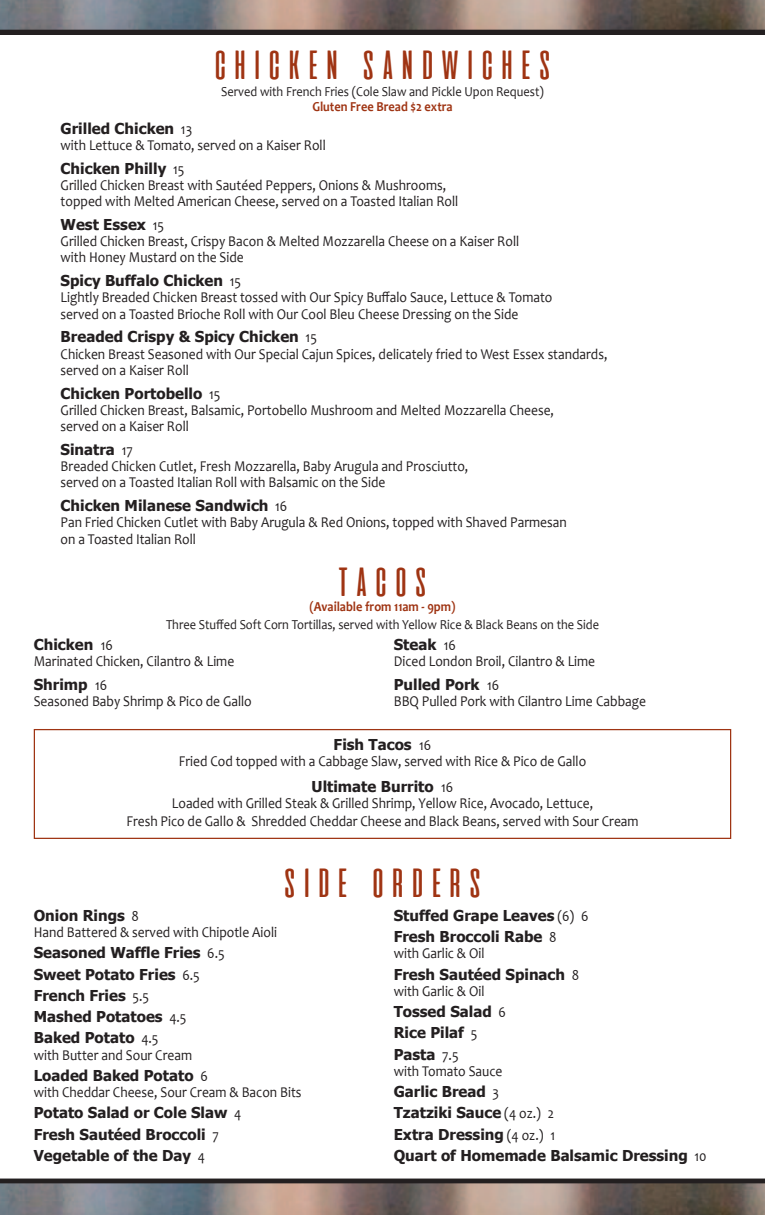
<style>
.page{position:relative;width:765px;height:1215px;background:#fff}
.page>*{position:absolute;margin:0;border:0;box-sizing:border-box;transform-origin:0 0}
.t1{font:40.5px "aliensandcows";color:#9f3413;scale:1.11 1}
.t2{font:15px/16.2px "Candara";color:#231f20;scale:.9 1}
.t3{font:700 15px/21.2px "Tahoma";color:#231f20}
.t4{font:13.75px "Candara";color:#231f20;scale:.9 1}
.t5{font:700 13.75px "Candara";color:#9f3413;scale:.9 1}
.s1{font-family:"Candara";font-weight:400}
</style>
<div class="page">
<img style="left:0;top:0;width:765px;height:30px">
<img style="left:0;top:1183px;width:765px;height:32px">
<div style="left:0;top:30px;width:765px;height:5px;background:#231f20"></div>
<hr style="left:0;top:1179px;width:765px;height:4px;background:#231f20">
<div style="left:34px;top:729px;width:697px;height:110px;border:1px solid #9f3413"></div>
<h1 class="t1" style="left:210px;top:41px;width:312px">CHICKEN SANDWICHES</h1>
<p class="t4" style="left:221px;top:83px;width:360px">Served with French Fries (Cole Slaw and Pickle Upon Request)</p>
<p class="t5" style="left:312px;top:98px;width:157px">Gluten Free Bread $2 extra</p>
<p class="t3" style="left:61px;top:117px;width:133px">Grilled Chicken <span class="s1">13</span></p>
<p class="t2" style="left:61px;top:137px;width:296px">with Lettuce &amp; Tomato, served on a Kaiser Roll</p>
<p class="t3" style="left:61px;top:157px;width:125px">Chicken Philly <span class="s1">15</span></p>
<p class="t2" style="left:61px;top:177px;width:443px">Grilled Chicken Breast with Sautéed Peppers, Onions &amp; Mushrooms, topped with Melted American Cheese, served on a Toasted Italian Roll</p>
<p class="t3" style="left:61px;top:213px;width:105px">West Essex <span class="s1">15</span></p>
<p class="t2" style="left:61px;top:233px;width:511px">Grilled Chicken Breast, Crispy Bacon &amp; Melted Mozzarella Cheese on a Kaiser Roll with Honey Mustard on the Side</p>
<p class="t3" style="left:61px;top:270px;width:182px">Spicy Buffalo Chicken <span class="s1">15</span></p>
<p class="t2" style="left:61px;top:289px;width:548px">Lightly Breaded Chicken Breast tossed with Our Spicy Buffalo Sauce, Lettuce &amp; Tomato served on a Toasted Brioche Roll with Our Cool Bleu Cheese Dressing on the Side</p>
<p class="t3" style="left:61px;top:326px;width:258px">Breaded Crispy &amp; Spicy Chicken <span class="s1">15</span></p>
<p class="t2" style="left:61px;top:345px;width:609px">Chicken Breast Seasoned with Our Special Cajun Spices, delicately fried to West Essex standards, served on a Kaiser Roll</p>
<p class="t3" style="left:61px;top:382px;width:161px">Chicken Portobello <span class="s1">15</span></p>
<p class="t2" style="left:61px;top:402px;width:550px">Grilled Chicken Breast, Balsamic, Portobello Mushroom and Melted Mozzarella Cheese, served on a Kaiser Roll</p>
<p class="t3" style="left:61px;top:438px;width:74px">Sinatra <span class="s1">17</span></p>
<p class="t2" style="left:61px;top:458px;width:454px">Breaded Chicken Cutlet, Fresh Mozzarella, Baby Arugula and Prosciutto, served on a Toasted Italian Roll with Balsamic on the Side</p>
<p class="t3" style="left:61px;top:495px;width:228px">Chicken Milanese Sandwich <span class="s1">16</span></p>
<p class="t2" style="left:61px;top:514px;width:564px">Pan Fried Chicken Cutlet with Baby Arugula &amp; Red Onions, topped with Shaved Parmesan on a Toasted Italian Roll</p>
<h1 class="t1" style="left:334px;top:559px;width:89px">TACOS</h1>
<p class="t5" style="left:310px;top:598px;width:164px">(Available from 11am ‐ 9pm)</p>
<p class="t4" style="left:166px;top:616px;width:483px">Three Stuffed Soft Corn Tortillas, served with Yellow Rice &amp; Black Beans on the Side</p>
<p class="t3" style="left:34px;top:634px;width:81px">Chicken <span class="s1">16</span></p>
<p class="t2" style="left:34px;top:653px;width:224px">Marinated Chicken, Cilantro &amp; Lime</p>
<p class="t3" style="left:34px;top:674px;width:75px">Shrimp <span class="s1">16</span></p>
<p class="t2" style="left:34px;top:693px;width:244px">Seasoned Baby Shrimp &amp; Pico de Gallo</p>
<p class="t3" style="left:394px;top:634px;width:64px">Steak <span class="s1">16</span></p>
<p class="t2" style="left:394px;top:653px;width:225px">Diced London Broil, Cilantro &amp; Lime</p>
<p class="t3" style="left:394px;top:674px;width:107px">Pulled Pork <span class="s1">16</span></p>
<p class="t2" style="left:394px;top:693px;width:282px">BBQ Pulled Pork with Cilantro Lime Cabbage</p>
<p class="t3" style="left:334px;top:733px;width:99px">Fish Tacos <span class="s1">16</span></p>
<p class="t2" style="left:179px;top:753px;width:454px">Fried Cod topped with a Cabbage Slaw, served with Rice &amp; Pico de Gallo</p>
<p class="t3" style="left:312px;top:775px;width:143px">Ultimate Burrito <span class="s1">16</span></p>
<p class="t2" style="left:126px;top:794px;width:571px;line-height:17.5px;text-align:center">Loaded with Grilled Steak &amp; Grilled Shrimp, Yellow Rice, Avocado, Lettuce,<br>Fresh Pico de Gallo &amp; Shredded Cheddar Cheese and Black Beans, served with Sour Cream</p>
<h1 class="t1" style="left:280px;top:859px;width:186px">SIDE ORDERS</h1>
<p class="t3" style="left:34px;top:904px;width:107px">Onion Rings <span class="s1">8</span></p>
<p class="t2" style="left:34px;top:924px;width:272px">Hand Battered &amp; served with Chipotle Aioli</p>
<p class="t3" style="left:34px;top:942px;width:193px">Seasoned Waffle Fries <span class="s1">6.5<br></span>Sweet Potato Fries <span class="s1">6.5<br></span>French Fries <span class="s1">5.5<br></span>Mashed Potatoes <span class="s1">4.5<br></span>Baked Potato <span class="s1">4.5</span></p>
<p class="t2" style="left:34px;top:1046px;width:177px">with Butter and Sour Cream</p>
<p class="t3" style="left:34px;top:1064px;width:176px">Loaded Baked Potato <span class="s1">6</span></p>
<p class="t2" style="left:34px;top:1084px;width:299px">with Cheddar Cheese, Sour Cream &amp; Bacon Bits</p>
<p class="t3" style="left:34px;top:1102px;width:209px">Potato Salad or Cole Slaw <span class="s1">4<br></span>Fresh Sautéed Broccoli <span class="s1">7<br></span>Vegetable of the Day <span class="s1">4</span></p>
<p class="t3" style="left:394px;top:904px;width:196px">Stuffed Grape Leaves <span class="s1">(6) 6<br></span>Fresh Broccoli Rabe <span class="s1">8</span></p>
<p class="t2" style="left:394px;top:945px;width:102px">with Garlic &amp; Oil</p>
<p class="t3" style="left:394px;top:963px;width:187px">Fresh Sautéed Spinach <span class="s1">8</span></p>
<p class="t2" style="left:394px;top:983px;width:102px">with Garlic &amp; Oil</p>
<p class="t3" style="left:394px;top:1001px;width:114px">Tossed Salad <span class="s1">6<br></span>Rice Pilaf <span class="s1">5<br></span>Pasta <span class="s1">7.5</span></p>
<p class="t2" style="left:394px;top:1063px;width:122px">with Tomato Sauce</p>
<p class="t3" style="left:394px;top:1081px;width:314px">Garlic Bread <span class="s1">3<br></span>Tzatziki Sauce <span class="s1">(4 oz.) 2<br></span>Extra Dressing <span class="s1">(4 oz.) 1<br></span>Quart of Homemade Balsamic Dressing <span class="s1">10</span></p>
</div>
